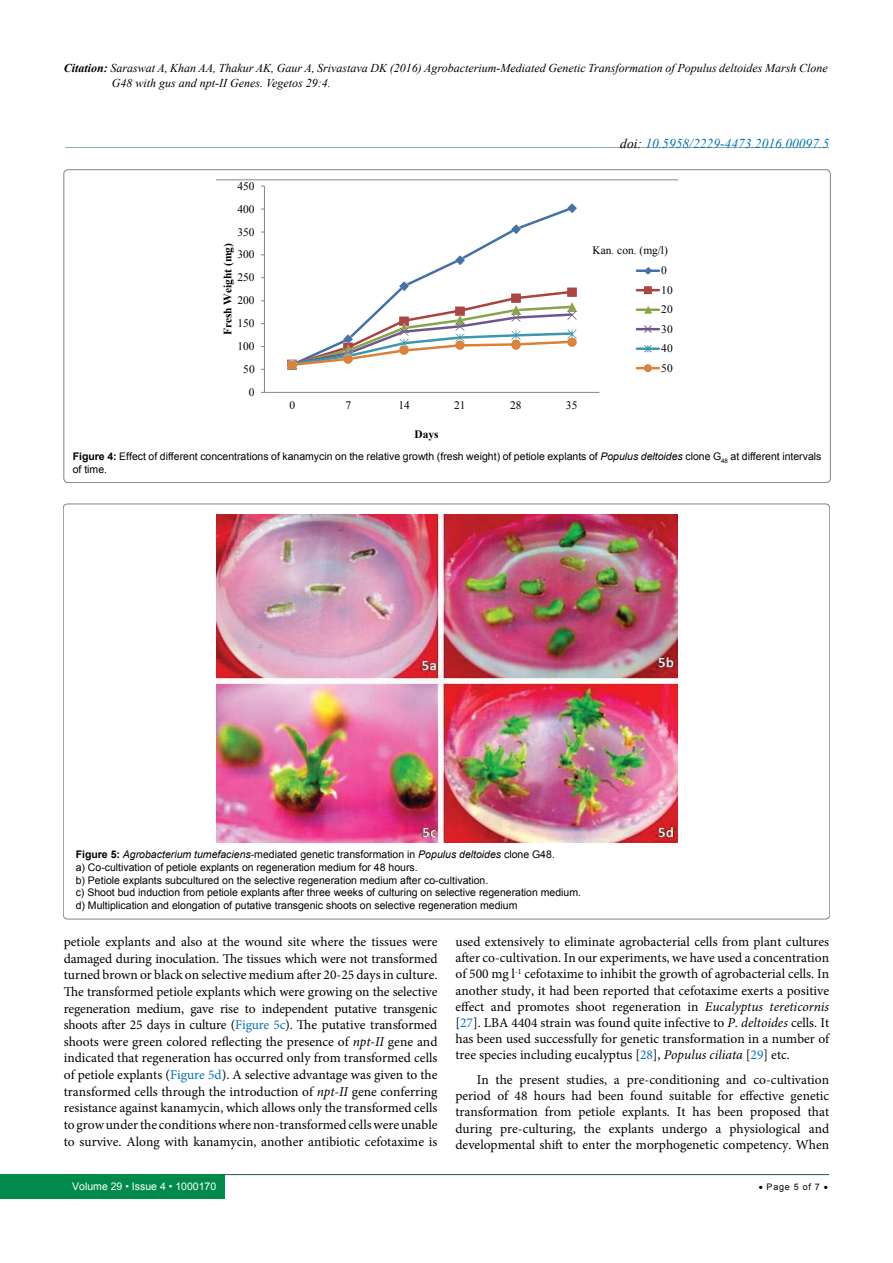
<style>
.page{position:relative;width:893px;height:1263px;background:#fff}
.page>*{position:absolute;margin:0;border:0;box-sizing:border-box;transform-origin:0 0}
.t1{font:13.5px/16.6px "Minion Pro";color:#000;text-align:justify}
.t2{font:italic 13.5px "Times New Roman";color:#0072bc}
.t3{font:italic 12px/14.4px "Times New Roman";color:#000}
.t4{font:11.4px/19.5px "Times New Roman";letter-spacing:.005em;color:#010101}
.t5{font:700 11.4px "Times New Roman";color:#010101}
.t6{font:10.5px/12.6px "Arial";color:#000}
.t7{font:10.5px "Arial";color:#fff}
.t8{font:9px "Arial";letter-spacing:.08em;color:#000}
.s1{font-weight:700}
.s2{color:#000}
.s3{font-style:italic}
.s4{color:#0072bc}
</style>
<div class="page">
<div style="left:0;top:1174px;width:225px;height:25px;background:#008a4b"></div>
<hr style="left:221px;top:1174px;width:608px;height:1px;background:#1d5557">
<hr style="left:65px;top:147px;width:764px;height:1px;background:#1d5557">
<svg style="left:217px;top:180px;width:461px;height:213px"></svg>
<img style="left:217px;top:514px;width:460px;height:328px">
<p class="t3" style="left:112px;top:61px;width:717px;text-indent:-48px"><span class="s1">Citation:</span> Saraswat A, Khan AA, Thakur AK, Gaur A, Srivastava DK (2016) Agrobacterium-Mediated Genetic Transformation of Populus deltoides Marsh Clone<br>G48 with gus and npt-II Genes. Vegetos 29:4.</p>
<p class="t4" style="left:237px;top:176px;width:19px">450</p>
<p class="t4" style="left:237px;top:199px;width:19px">400</p>
<p class="t4" style="left:237px;top:222px;width:19px">350</p>
<p class="t5" style="left:220px;top:335px;width:94px;rotate:-90deg">Fresh Weight (mg)</p>
<p class="t4" style="left:237px;top:245px;width:19px">300</p>
<p class="t4" style="left:237px;top:268px;width:19px">250</p>
<p class="t4" style="left:237px;top:290px;width:19px">200</p>
<p class="t4" style="left:237px;top:313px;width:19px">150</p>
<p class="t4" style="left:237px;top:336px;width:19px">100</p>
<p class="t4" style="left:243px;top:359px;width:13px">50</p>
<p class="t4" style="left:249px;top:382px;width:7px">0</p>
<p class="t2" style="left:620px;top:134px;width:210px"><span class="s2">doi:</span> 10.5958/2229-4473.2016.00097.5</p>
<p class="t4" style="left:289px;top:396px;width:7px">0</p>
<p class="t4" style="left:345px;top:396px;width:7px">7</p>
<p class="t4" style="left:398px;top:396px;width:13px">14</p>
<p class="t4" style="left:454px;top:396px;width:13px">21</p>
<p class="t4" style="left:510px;top:396px;width:13px">28</p>
<p class="t4" style="left:566px;top:396px;width:13px">35</p>
<p class="t5" style="left:414px;top:426px;width:26px">Days</p>
<p class="t4" style="left:593px;top:240px;width:77px">Kan. con. (mg/l)</p>
<p class="t4" style="left:661px;top:261px;width:13px">0<br>10<br>20<br>30<br>40<br>50</p>
<p class="t6" style="left:73px;top:450px;width:750px"><span class="s1">Figure 4:</span> Effect of different concentrations of kanamycin on the relative growth (fresh weight) of petiole explants of <span class="s3">Populus deltoides</span> clone G<sub>48</sub> at different intervals of time.</p>
<p class="t6" style="left:76px;top:848px;width:507px"><span class="s1">Figure 5:</span> <span class="s3">Agrobacterium tumefaciens</span>-mediated genetic transformation in <span class="s3">Populus deltoides</span> clone G48.<br>a) Co-cultivation of petiole explants on regeneration medium for 48 hours.<br>b) Petiole explants subcultured on the selective regeneration medium after co-cultivation.<br>c) Shoot bud induction from petiole explants after three weeks of culturing on selective regeneration medium. d) Multiplication and elongation of putative transgenic shoots on selective regeneration medium</p>
<p class="t1" style="left:64px;top:933px;width:375px">petiole explants and also at the wound site where the tissues were damaged during inoculation. The tissues which were not transformed turned brown or black on selective medium after 20-25 days in culture.<br>The transformed petiole explants which were growing on the selective regeneration medium, gave rise to independent putative transgenic shoots after 25 days in culture (<span class="s4">Figure 5c</span>). The putative transformed shoots were green colored reflecting the presence of <span class="s3">npt-II</span> gene and indicated that regeneration has occurred only from transformed cells of petiole explants (<span class="s4">Figure 5d</span>). A selective advantage was given to the transformed cells through the introduction of <span class="s3">npt-II</span> gene conferring resistance against kanamycin, which allows only the transformed cells to grow under the conditions where non-transformed cells were unable to survive. Along with kanamycin, another antibiotic cefotaxime is</p>
<p class="t1" style="left:455px;top:933px;width:375px;line-height:16.2px">used extensively to eliminate agrobacterial cells from plant cultures after co-cultivation. In our experiments, we have used a concentration of 500 mg l<sup>-1</sup> cefotaxime to inhibit the growth of agrobacterial cells. In another study, it had been reported that cefotaxime exerts a positive effect and promotes shoot regeneration in <span class="s3">Eucalyptus tereticornis </span>[<span class="s4">27</span>]. LBA 4404 strain was found quite infective to <span class="s3">P. deltoides</span> cells. It has been used successfully for genetic transformation in a number of tree species including eucalyptus [<span class="s4">28</span>], <span class="s3">Populus ciliata</span> [<span class="s4">29</span>] etc.</p>
<p class="t1" style="left:455px;top:1072px;width:375px;line-height:16.2px;text-indent:21px">In the present studies, a pre-conditioning and co-cultivation period of 48 hours had been found suitable for effective genetic transformation from petiole explants. It has been proposed that during pre-culturing, the explants undergo a physiological and developmental shift to enter the morphogenetic competency. When</p>
<p class="t7" style="left:72px;top:1180px;width:145px">Volume 29 • Issue 4 • 1000170</p>
<p class="t8" style="left:759px;top:1181px;width:71px">• Page 5 of 7 •</p>
</div>
